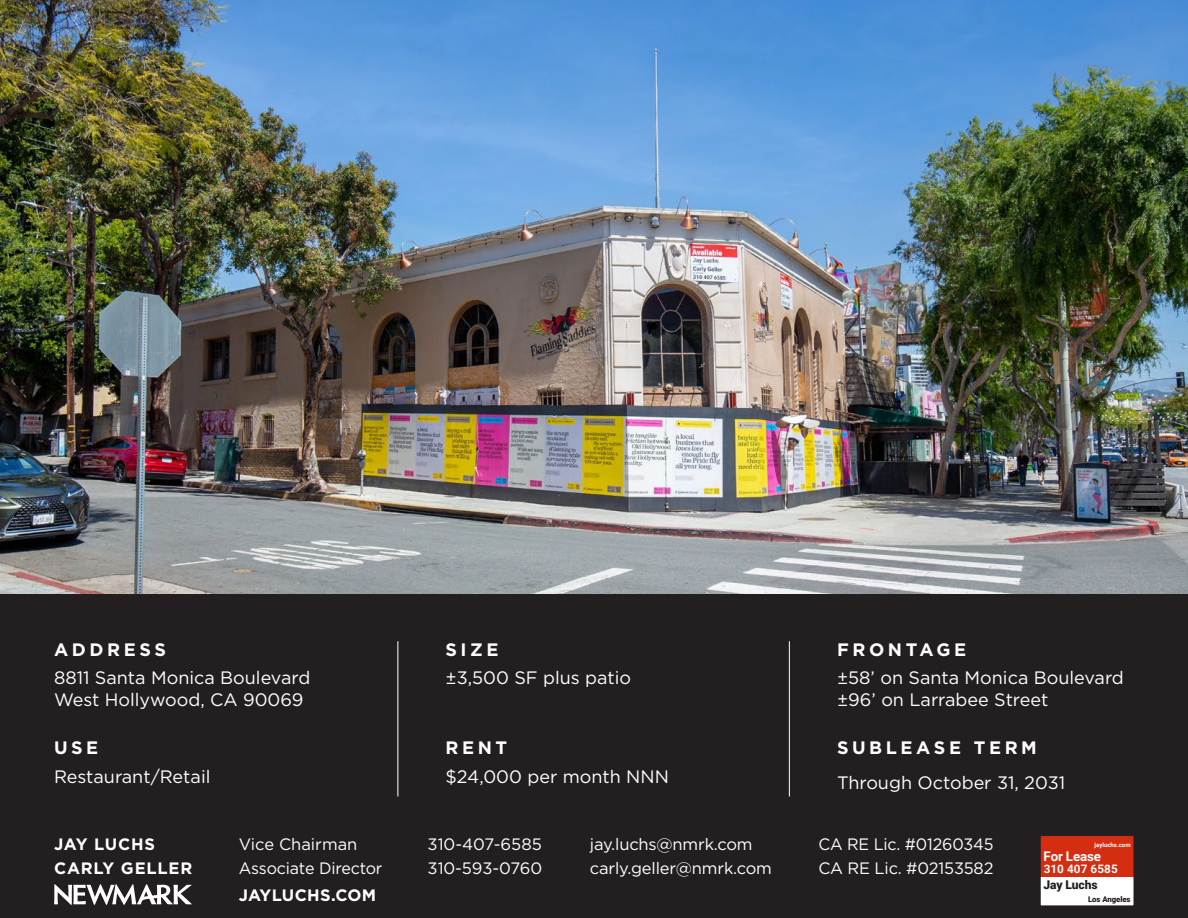
<style>
.page{position:relative;width:1188px;height:918px;background:#fff}
.page>*{position:absolute;margin:0;border:0;box-sizing:border-box;transform-origin:0 0}
.Paragraph_Style_3{font:18px/21.6px "Gotham";color:#fff}
.Paragraph_Style_2{font:700 18px "Gotham";letter-spacing:.2em;color:#fff}
.Paragraph_Style_4{font:700 18px "Gotham";letter-spacing:.2em;color:#fff}
.t1{font:16.5px "Gotham";letter-spacing:-.01em;color:#fff}
.t2{font:700 16.5px "Gotham";letter-spacing:.025em;color:#fff}
.t3{font:700 16.5px "Gotham";letter-spacing:.05em;color:#fff}
.t4{font:700 13.35px "Roboto";letter-spacing:-.01em;color:#fff}
.t5{font:900 12px "Roboto";letter-spacing:-.01em;color:#231f20}
.t6{font:700 11.7px "Roboto";letter-spacing:.01em;color:#fff}
.t7{font:900 7.8px "Roboto";letter-spacing:-.01em;color:#231f20}
.t8{font:700 6px "Roboto";color:#fff}
</style>
<div class="page">
<div style="left:0;top:824px;width:1188px;height:94px;background:#231f20"></div>
<svg style="left:54px;top:884px;width:138px;height:21px"></svg>
<div style="left:1040px;top:836px;width:94px;height:70px;background:#fff"></div>
<div style="left:1040px;top:836px;width:94px;height:41px;background:#d42d11"></div>
<div style="left:1040px;top:835px;width:94px;height:71px;border:1px solid #231f20"></div>
<div style="left:0;top:594px;width:1188px;height:230px;background:#231f20"></div>
<img style="left:0;top:0;width:1188px;height:594px">
<hr style="left:398px;top:641px;width:1px;height:155px;background:#fff">
<hr style="left:789px;top:641px;width:1px;height:155px;background:#fff">
<p class="Paragraph_Style_2" style="left:54px;top:637px;width:113px">ADDRESS</p>
<p class="Paragraph_Style_3" style="left:54px;top:666px;width:258px">8811 Santa Monica Boulevard</p>
<p class="Paragraph_Style_3" style="left:54px;top:688px;width:251px">West Hollywood, CA 90069</p>
<p class="Paragraph_Style_4" style="left:54px;top:736px;width:46px">USE</p>
<p class="Paragraph_Style_3" style="left:54px;top:765px;width:158px">Restaurant/Retail</p>
<p class="Paragraph_Style_4" style="left:446px;top:637px;width:55px">SIZE</p>
<p class="Paragraph_Style_3" style="left:446px;top:666px;width:187px">±3,500 SF plus patio</p>
<p class="Paragraph_Style_4" style="left:446px;top:736px;width:63px">RENT</p>
<p class="Paragraph_Style_3" style="left:446px;top:765px;width:225px">$24,000 per month NNN</p>
<p class="Paragraph_Style_4" style="left:837px;top:637px;width:131px">FRONTAGE</p>
<p class="Paragraph_Style_3" style="left:837px;top:666px;width:288px">±58’ on Santa Monica Boulevard ±96’ on Larrabee Street</p>
<p class="Paragraph_Style_2" style="left:837px;top:736px;width:201px">SUBLEASE TERM</p>
<p class="Paragraph_Style_3" style="left:837px;top:772px;width:230px">Through October 31, 2031</p>
<p class="t1" style="left:239px;top:834px;width:120px">Vice Chairman</p>
<p class="t1" style="left:428px;top:834px;width:116px">310-407-6585</p>
<p class="t1" style="left:590px;top:834px;width:164px">jay.luchs@nmrk.com</p>
<p class="t1" style="left:818px;top:834px;width:177px">CA RE Lic. #01260345</p>
<p class="t8" style="left:1095px;top:841px;width:37px">jayluchs.com</p>
<p class="t4" style="left:1044px;top:847px;width:59px">For Lease</p>
<p class="t5" style="left:1044px;top:877px;width:55px">Jay Luchs</p>
<p class="t7" style="left:1088px;top:894px;width:44px">Los Angeles</p>
<p class="t2" style="left:54px;top:833px;width:103px">JAY LUCHS</p>
<p class="t3" style="left:54px;top:857px;width:140px">CARLY GELLER</p>
<p class="t1" style="left:239px;top:857px;width:145px">Associate Director</p>
<p class="t1" style="left:428px;top:857px;width:116px">310-593-0760</p>
<p class="t1" style="left:590px;top:857px;width:184px">carly.geller@nmrk.com</p>
<p class="t1" style="left:818px;top:857px;width:177px">CA RE Lic. #02153582</p>
<p class="t6" style="left:1044px;top:861px;width:76px">310 407 6585</p>
<p class="t2" style="left:239px;top:884px;width:139px">JAYLUCHS.COM</p>
</div>
